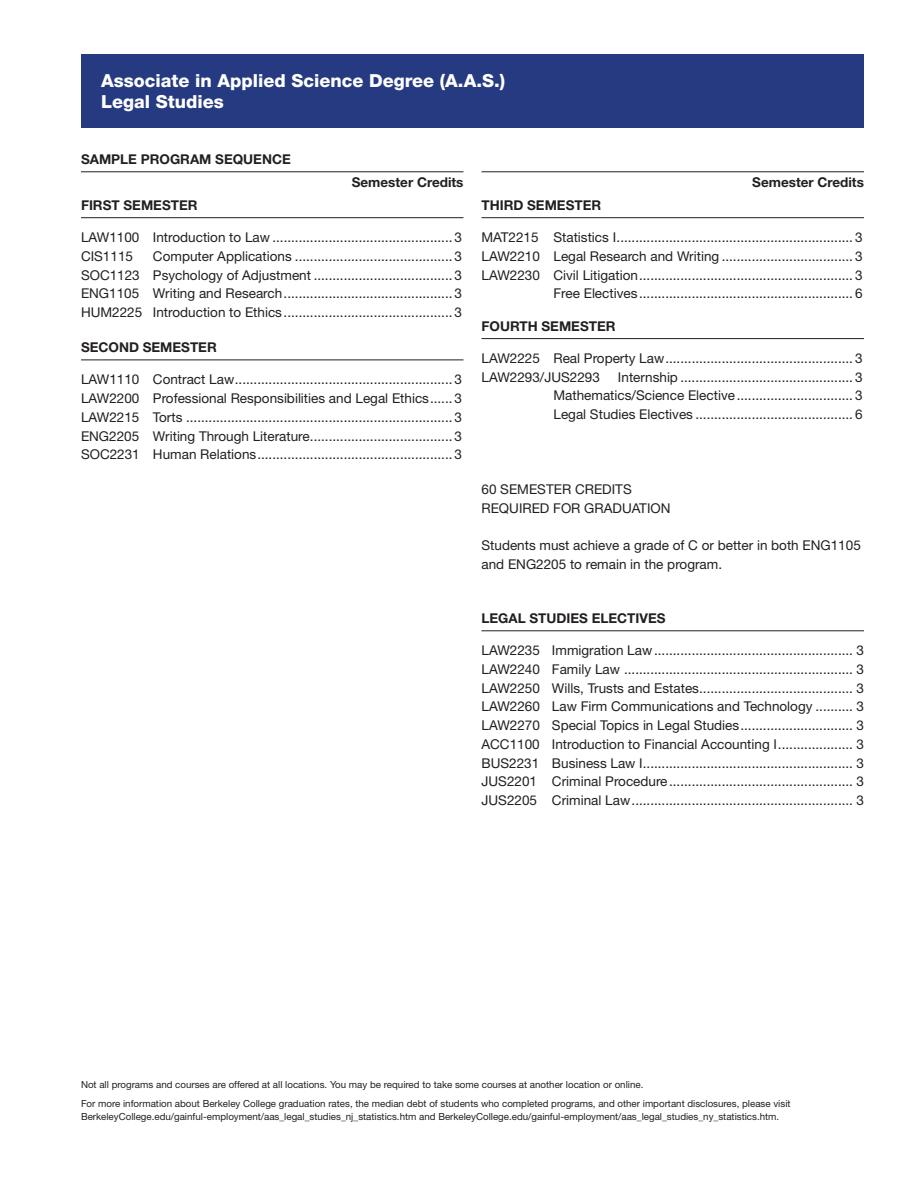
<style>
.page{position:relative;width:918px;height:1188px;background:#fff}
.page>*{position:absolute;margin:0;border:0;box-sizing:border-box;transform-origin:0 0}
.degree{font:800 18px "Helvetica Neue";color:#fff}
.course_over{font:13.5px "Helvetica Neue";color:#231f20}
.course{font:13.5px "Helvetica Neue";color:#231f20}
.bottom_right_copy{font:13.5px/18.8px "Helvetica Neue";color:#231f20}
.quarter{font:700 13.5px "Helvetica Neue";color:#231f20}
.QtrHrsCredit{font:700 13.5px "Helvetica Neue";color:#231f20}
.sample_program{font:700 13.5px "Helvetica Neue";color:#231f20}
.course-2{font:9.75px/12.8px "Helvetica Neue";color:#231f20}
</style>
<div class="page">
<div style="left:81px;top:54px;width:783px;height:73px;background:#253a80"></div>
<hr style="left:81px;top:171px;width:383px;height:1px;background:#231f20">
<hr style="left:81px;top:217px;width:383px;height:1px;background:#231f20">
<hr style="left:81px;top:360px;width:383px;height:1px;background:#231f20">
<hr style="left:482px;top:171px;width:382px;height:1px;background:#231f20">
<hr style="left:482px;top:217px;width:382px;height:1px;background:#231f20">
<hr style="left:482px;top:338px;width:382px;height:1px;background:#231f20">
<hr style="left:482px;top:630px;width:382px;height:1px;background:#231f20">
<p class="degree" style="left:101px;top:70px;width:405px">Associate in Applied Science Degree (A.A.S.)</p>
<p class="degree" style="left:101px;top:91px;width:124px">Legal Studies</p>
<p class="sample_program" style="left:81px;top:151px;width:211px">SAMPLE PROGRAM SEQUENCE</p>
<p class="QtrHrsCredit" style="left:352px;top:174px;width:113px">Semester Credits</p>
<p class="quarter" style="left:81px;top:197px;width:118px">FIRST SEMESTER</p>
<p class="course_over" style="left:81px;top:229px;width:383px">LAW1100 Introduction to Law ................................................ 3</p>
<p class="course_over" style="left:81px;top:248px;width:54px">CIS1115</p>
<p class="course_over" style="left:153px;top:248px;width:311px">Computer Applications .......................................... 3</p>
<p class="course_over" style="left:81px;top:267px;width:383px">SOC1123 Psychology of Adjustment ..................................... 3</p>
<p class="course_over" style="left:81px;top:285px;width:383px">ENG1105 Writing and Research............................................. 3</p>
<p class="course_over" style="left:81px;top:304px;width:383px">HUM2225 Introduction to Ethics............................................. 3</p>
<p class="quarter" style="left:81px;top:339px;width:137px">SECOND SEMESTER</p>
<p class="course_over" style="left:81px;top:371px;width:383px">LAW1110 Contract Law.......................................................... 3</p>
<p class="course_over" style="left:81px;top:390px;width:383px">LAW2200 Professional Responsibilities and Legal Ethics...... 3</p>
<p class="course_over" style="left:81px;top:409px;width:383px">LAW2215 Torts ....................................................................... 3</p>
<p class="course_over" style="left:81px;top:428px;width:383px">ENG2205 Writing Through Literature...................................... 3</p>
<p class="course_over" style="left:81px;top:446px;width:383px">SOC2231 Human Relations.................................................... 3</p>
<p class="QtrHrsCredit" style="left:752px;top:174px;width:113px">Semester Credits</p>
<p class="quarter" style="left:482px;top:197px;width:121px">THIRD SEMESTER</p>
<p class="course_over" style="left:482px;top:229px;width:383px">MAT2215 Statistics I............................................................... 3</p>
<p class="course_over" style="left:482px;top:248px;width:383px">LAW2210 Legal Research and Writing ................................... 3</p>
<p class="course_over" style="left:482px;top:267px;width:383px">LAW2230 Civil Litigation......................................................... 3</p>
<p class="course_over" style="left:553px;top:285px;width:311px">Free Electives......................................................... 6</p>
<p class="quarter" style="left:482px;top:318px;width:136px">FOURTH SEMESTER</p>
<p class="course_over" style="left:482px;top:350px;width:383px">LAW2225 Real Property Law.................................................. 3</p>
<p class="course_over" style="left:482px;top:369px;width:120px">LAW2293/JUS2293</p>
<p class="course_over" style="left:618px;top:369px;width:246px">Internship .............................................. 3</p>
<p class="course_over" style="left:553px;top:388px;width:311px">Mathematics/Science Elective............................... 3</p>
<p class="course_over" style="left:553px;top:406px;width:311px">Legal Studies Electives .......................................... 6</p>
<p class="course_over" style="left:482px;top:481px;width:152px">60 SEMESTER CREDITS</p>
<p class="course_over" style="left:482px;top:500px;width:191px">REQUIRED FOR GRADUATION</p>
<p class="bottom_right_copy" style="left:482px;top:536px;width:381px">Students must achieve a grade of C or better in both ENG1105 and ENG2205 to remain in the program.</p>
<p class="quarter" style="left:482px;top:610px;width:186px">LEGAL STUDIES ELECTIVES</p>
<p class="course" style="left:482px;top:642px;width:384px">LAW2235 Immigration Law..................................................... 3</p>
<p class="course" style="left:482px;top:661px;width:384px">LAW2240 Family Law ............................................................. 3</p>
<p class="course" style="left:482px;top:680px;width:384px">LAW2250 Wills, Trusts and Estates......................................... 3</p>
<p class="course" style="left:482px;top:699px;width:384px">LAW2260 Law Firm Communications and Technology .......... 3</p>
<p class="course" style="left:482px;top:717px;width:384px">LAW2270 Special Topics in Legal Studies.............................. 3</p>
<p class="course" style="left:482px;top:736px;width:384px">ACC1100 Introduction to Financial Accounting I.................... 3</p>
<p class="course" style="left:482px;top:755px;width:384px">BUS2231 Business Law I........................................................ 3</p>
<p class="course" style="left:482px;top:774px;width:384px">JUS2201 Criminal Procedure................................................. 3</p>
<p class="course" style="left:482px;top:792px;width:384px">JUS2205 Criminal Law........................................................... 3</p>
<p class="course-2" style="left:81px;top:1078px;width:564px">Not all programs and courses are offered at all locations. You may be required to take some courses at another location or online.</p>
<p class="course-2" style="left:81px;top:1097px;width:711px">For more information about Berkeley College graduation rates, the median debt of students who completed programs, and other important disclosures, please visit<br>BerkeleyCollege.edu/gainful-employment/aas_legal_studies_nj_statistics.htm and BerkeleyCollege.edu/gainful-employment/aas_legal_studies_ny_statistics.htm.</p>
</div>
